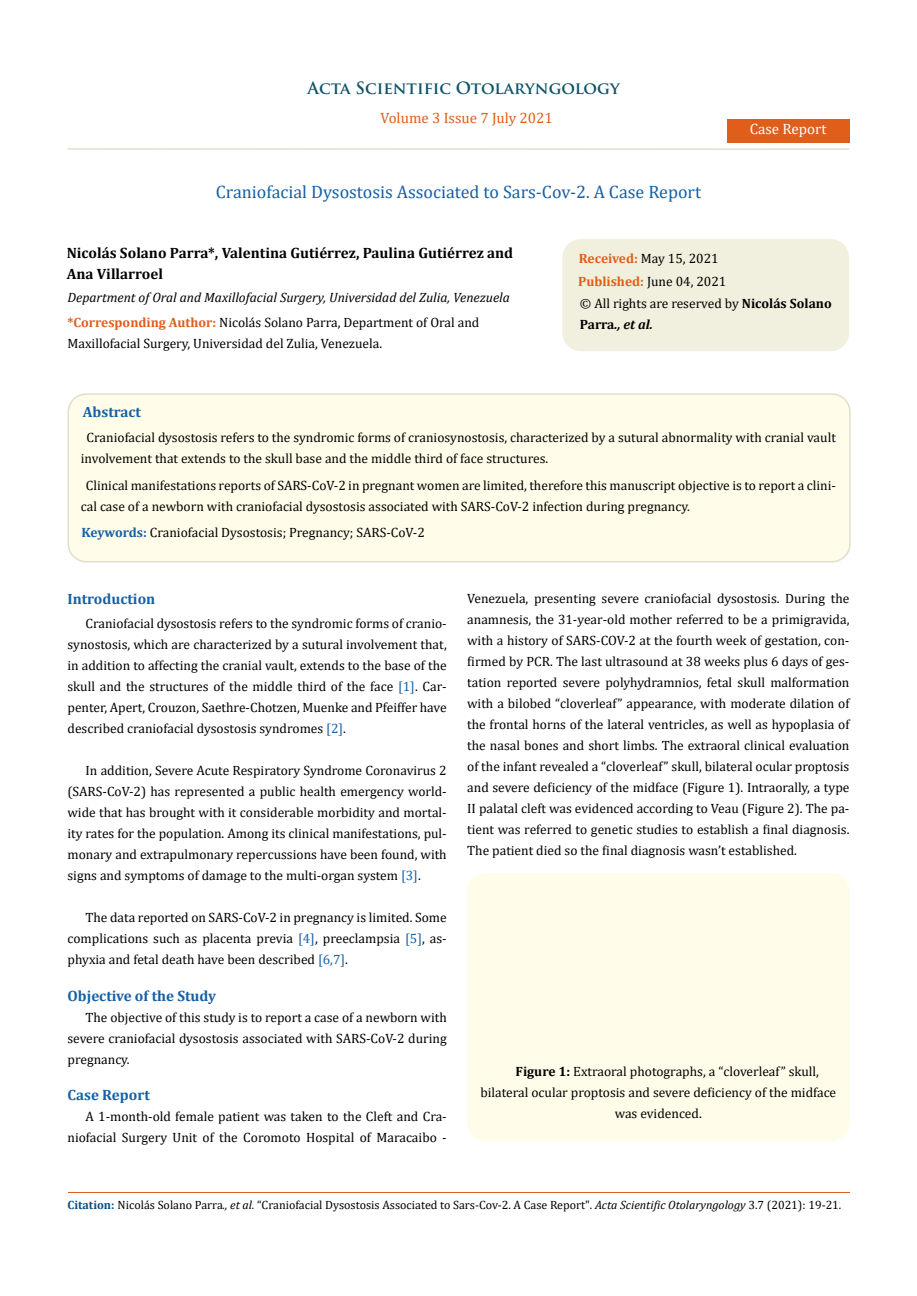
<style>
.page{position:relative;width:917px;height:1296px;background:#fff}
.page>*{position:absolute;margin:0;border:0;box-sizing:border-box;transform-origin:0 0}
.t1{font:18px "Cambria";color:#1560a6}
.t2{font:700 16.5px "Trajan Pro";color:#0e546a}
.t3{font:700 15px/21px "Cambria";color:#000}
.t4{font:700 15px "Cambria";color:#1560a6}
.t5{font:15px "Cambria";color:#e05d1a}
.t6{font:15px "Cambria";color:#fff}
.t7{font:13.5px/21px "Cambria";color:#000;text-align:justify}
.t8{font:italic 13.5px/24.5px "Cambria";color:#000}
.t9{font:12px "Cambria";color:#000}
.s1{font-weight:700;font-style:normal;color:#e05d1a}
.s2{font-style:normal}
.s3{font-weight:700;color:#e05d1a}
.s4{font-weight:700}
.s5{font-weight:700;font-style:italic}
.s6{font-weight:700;color:#1560a6}
.s7{color:#1560a6}
.s8{font-weight:700;color:#035089}
.s9{font-style:italic}
</style>
<div class="page">
<div style="left:726px;top:119px;width:123px;height:23px;background:#e05d1a"></div>
<div style="left:563px;top:240px;width:285px;height:111px;background:#f1f0de;border-radius:18px"></div>
<div style="left:562px;top:239px;width:287px;height:112px;border:2px solid #f1f0de;border-radius:18px"></div>
<div style="left:68px;top:394px;width:781px;height:168px;background:#fffde9;border-radius:18px"></div>
<div style="left:67px;top:393px;width:783px;height:170px;border:2px solid #e0dfcd;border-radius:18px"></div>
<div style="left:467px;top:873px;width:382px;height:268px;background:#fffde9;border-radius:18px"></div>
<hr style="left:68px;top:1192px;width:781px;height:1px;background:#e05d1a">
<hr style="left:67px;top:148px;width:782px;height:2px;background:#e0dfcd">
<p class="t2" style="left:307px;top:77px;width:314px">Acta Scientific Otolaryngology</p>
<p class="t5" style="left:380px;top:109px;width:174px">Volume 3 Issue 7 July 2021</p>
<h1 class="t1" style="left:216px;top:181px;width:487px">Craniofacial Dysostosis Associated to Sars-Cov-2. A Case Report</h1>
<p class="t6" style="left:749px;top:120px;width:78px">Case Report</p>
<p class="t3" style="left:67px;top:242px;width:448px">Nicolás Solano Parra*, Valentina Gutiérrez, Paulina Gutiérrez and<br>Ana Villarroel</p>
<p class="t8" style="left:67px;top:285px;width:444px">Department of Oral and Maxillofacial Surgery, Universidad del Zulia, Venezuela <span class="s1">*Corresponding Author:</span> <span class="s2">Nicolás Solano Parra, Department of Oral and</span></p>
<p class="t7" style="left:67px;top:332px;width:316px">Maxillofacial Surgery, Universidad del Zulia, Venezuela.</p>
<p class="t4" style="left:83px;top:402px;width:60px">Abstract</p>
<p class="t7" style="left:578px;top:247px;width:150px;line-height:23px"><span class="s3">Received:</span> May 15, 2021<br><span class="s3">Published:</span> June 04, 2021</p>
<p class="t7" style="left:580px;top:292px;width:253px">© All rights are reserved by <span class="s4">Nicolás Solano<br>Parra</span><span class="s5">., et al.</span></p>
<p class="t7" style="left:81px;top:426px;width:756px;text-indent:6px">Craniofacial dysostosis refers to the syndromic forms of craniosynostosis, characterized by a sutural abnormality with cranial vault involvement that extends to the skull base and the middle third of face structures.</p>
<p class="t7" style="left:81px;top:474px;width:756px;text-indent:5px">Clinical manifestations reports of SARS-CoV-2 in pregnant women are limited, therefore this manuscript objective is to report a clini&shy;cal case of a newborn with craniofacial dysostosis associated with SARS-CoV-2 infection during pregnancy.</p>
<p class="t7" style="left:82px;top:522px;width:345px"><span class="s6">Keywords:</span> Craniofacial Dysostosis; Pregnancy; SARS-CoV-2</p>
<p class="t4" style="left:67px;top:588px;width:89px">Introduction</p>
<p class="t7" style="left:67px;top:613px;width:381px;text-indent:18px">Craniofacial dysostosis refers to the syndromic forms of cranio&shy;synostosis, which are characterized by a sutural involvement that, in addition to affecting the cranial vault, extends to the base of the skull and the structures of the middle third of the face <span class="s7">[1]</span>. Car&shy;penter, Apert, Crouzon, Saethre-Chotzen, Muenke and Pfeiffer have described craniofacial dysostosis syndromes <span class="s7">[2]</span>.</p>
<p class="t7" style="left:67px;top:760px;width:381px;text-indent:18px">In addition, Severe Acute Respiratory Syndrome Coronavirus 2 (SARS-CoV-2) has represented a public health emergency world&shy;wide that has brought with it considerable morbidity and mortal&shy;ity rates for the population. Among its clinical manifestations, pul&shy;monary and extrapulmonary repercussions have been found, with signs and symptoms of damage to the multi-organ system <span class="s7">[3]</span>.</p>
<p class="t7" style="left:67px;top:907px;width:381px;text-indent:18px">The data reported on SARS-CoV-2 in pregnancy is limited. Some complications such as placenta previa <span class="s7">[4]</span>, preeclampsia <span class="s7">[5]</span>, as&shy;phyxia and fetal death have been described <span class="s7">[6,7]</span>.</p>
<p class="t4" style="left:67px;top:985px;width:150px">Objective of the Study</p>
<p class="t7" style="left:67px;top:1006px;width:381px;text-indent:18px">The objective of this study is to report a case of a newborn with severe craniofacial dysostosis associated with SARS-CoV-2 during pregnancy.</p>
<p class="t4" style="left:67px;top:1084px;width:84px">Case Report</p>
<p class="t7" style="left:67px;top:1106px;width:381px;text-align:right">A 1-month-old female patient was taken to the Cleft and Cra&shy;niofacial Surgery Unit of the Coromoto Hospital of Maracaibo -</p>
<p class="t7" style="left:467px;top:588px;width:384px">Venezuela, presenting severe craniofacial dysostosis. During the anamnesis, the 31-year-old mother referred to be a primigravida, with a history of SARS-COV-2 at the fourth week of gestation, con&shy;firmed by PCR. The last ultrasound at 38 weeks plus 6 days of ges&shy;tation reported severe polyhydramnios, fetal skull malformation with a bilobed “cloverleaf” appearance, with moderate dilation of the frontal horns of the lateral ventricles, as well as hypoplasia of the nasal bones and short limbs. The extraoral clinical evaluation of the infant revealed a “cloverleaf” skull, bilateral ocular proptosis and severe deficiency of the midface (Figure 1). Intraorally, a type II palatal cleft was evidenced according to Veau (Figure 2). The pa&shy;tient was referred to genetic studies to establish a final diagnosis.<br>The patient died so the final diagnosis wasn’t established.</p>
<p class="t7" style="left:515px;top:1060px;width:305px"><span class="s4">Figure 1:</span> Extraoral photographs, a “cloverleaf” skull,</p>
<p class="t7" style="left:480px;top:1081px;width:357px">bilateral ocular proptosis and severe deficiency of the midface</p>
<p class="t7" style="left:614px;top:1102px;width:88px">was evidenced.</p>
<p class="t9" style="left:68px;top:1198px;width:775px"><span class="s8">Citation:</span> Nicolás Solano Parra<span class="s9">., et al.</span> “Craniofacial Dysostosis Associated to Sars-Cov-2. A Case Report". <span class="s9">Acta Scientific Otolaryngology</span> 3.7 (2021): 19-21.</p>
</div>
